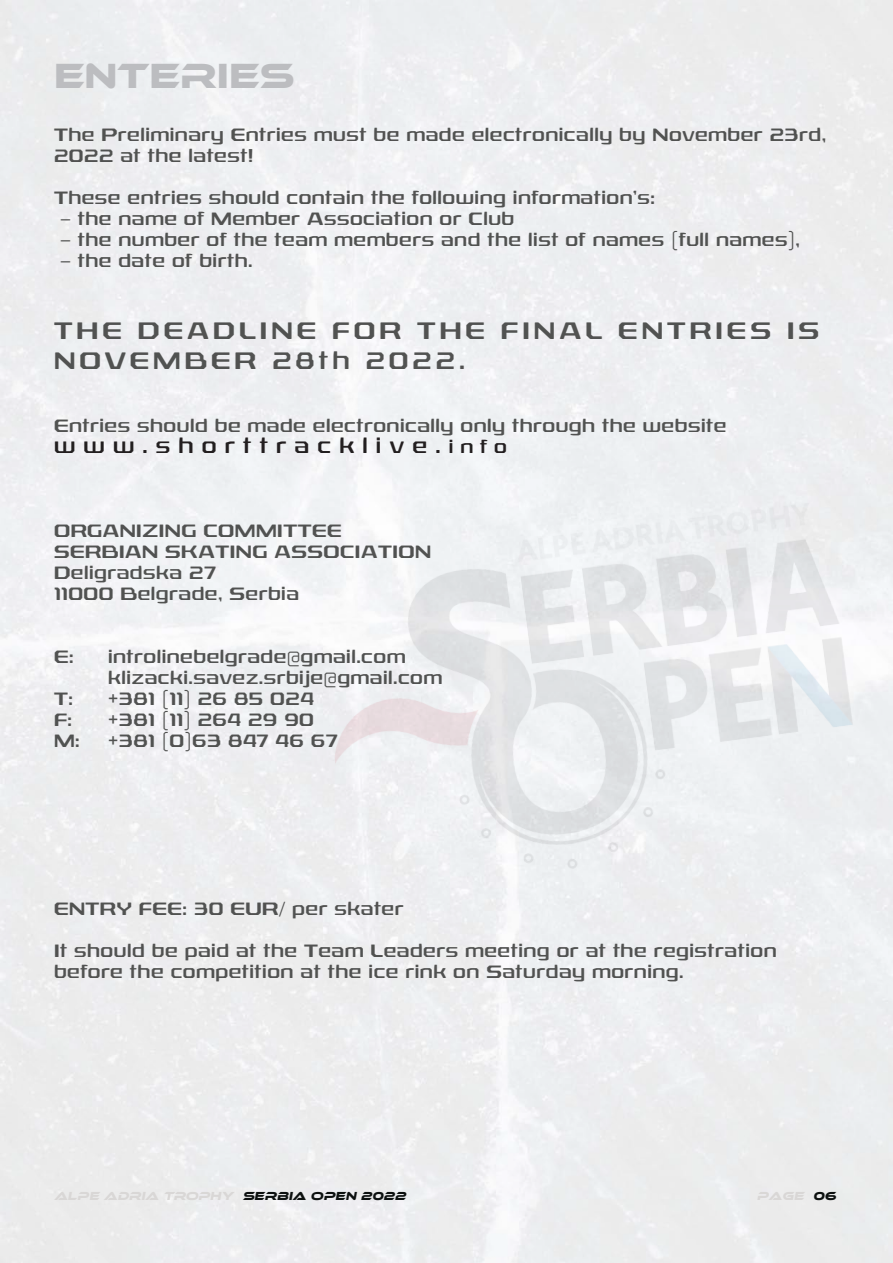
<style>
.page{position:relative;width:893px;height:1263px;background:#fff}
.page>*{position:absolute;margin:0;border:0;box-sizing:border-box;transform-origin:0 0}
.t1{font:36px "Ethnocentric Rg";color:#bcbdc0}
.t2{font:24px "Rexlia Rg";letter-spacing:.17em;color:#515251}
.t3{font:21px "Rexlia Rg";color:#231f20}
.t4{font:18px/21px "Rexlia Rg";letter-spacing:.03em;color:#515251}
.t5{font:italic 12px "Ethnocentric Rg";color:#d9d7d6}
.s1{font-size:18px}
.s2{color:#0d1110}
</style>
<div class="page">
<img style="left:308px;top:491px;width:564px;height:411px">
<p class="t1" style="left:54px;top:54px;width:242px">ENTERIES</p>
<p class="t4" style="left:54px;top:124px;width:774px">The Preliminary Entries must be made electronically by November 23rd,<br>2022 at the latest!</p>
<p class="t4" style="left:54px;top:187px;width:602px">These entries should contain the following information’s:</p>
<p class="t4" style="left:60px;top:208px;width:455px">– the name of Member Association or Club</p>
<p class="t4" style="left:60px;top:229px;width:741px">– the number of the team members and the list of names (full names),</p>
<p class="t4" style="left:60px;top:250px;width:194px">– the date of birth.</p>
<p class="t2" style="left:54px;top:316px;width:767px">THE DEADLINE FOR THE FINAL ENTRIES IS</p>
<p class="t2" style="left:54px;top:346px;width:412px">NOVEMBER 28th 2022.</p>
<p class="t4" style="left:54px;top:415px;width:674px">Entries should be made electronically only through the website</p>
<p class="t3" style="left:54px;top:433px;width:454px">w w w . s h o r t t r a c k l i v e . <span class="s1">i n f o</span></p>
<p class="t4" style="left:54px;top:520px;width:289px">ORGANIZING COMMITTEE</p>
<p class="t4" style="left:54px;top:541px;width:379px">SERBIAN SKATING ASSOCIATION</p>
<p class="t4" style="left:54px;top:562px;width:164px">Deligradska 27</p>
<p class="t4" style="left:54px;top:583px;width:247px">11000 Belgrade, Serbia</p>
<p class="t4" style="left:54px;top:646px;width:21px">E:</p>
<p class="t4" style="left:108px;top:646px;width:299px">introlinebelgrade@gmail.com</p>
<p class="t4" style="left:108px;top:667px;width:336px">klizacki.savez.srbije@gmail.com</p>
<p class="t4" style="left:54px;top:688px;width:20px">T:</p>
<p class="t4" style="left:108px;top:688px;width:207px">+381 (11) 26 85 024</p>
<p class="t4" style="left:54px;top:709px;width:20px">F:</p>
<p class="t4" style="left:108px;top:709px;width:207px">+381 (11) 264 29 90</p>
<p class="t4" style="left:54px;top:730px;width:27px">M:</p>
<p class="t4" style="left:108px;top:730px;width:231px">+381 (0)63 847 46 67</p>
<p class="t4" style="left:54px;top:898px;width:351px">ENTRY FEE: 30 EUR/ per skater</p>
<p class="t4" style="left:54px;top:940px;width:724px">It should be paid at the Team Leaders meeting or at the registration</p>
<p class="t4" style="left:54px;top:961px;width:631px">before the competition at the ice rink on Saturday morning.</p>
<p class="t5" style="left:54px;top:1189px;width:353px">ALPE ADRIA TROPHY <span class="s2">SERBIA OPEN 2022</span></p>
<p class="t5" style="left:757px;top:1189px;width:81px">page <span class="s2">06</span></p>
</div>
